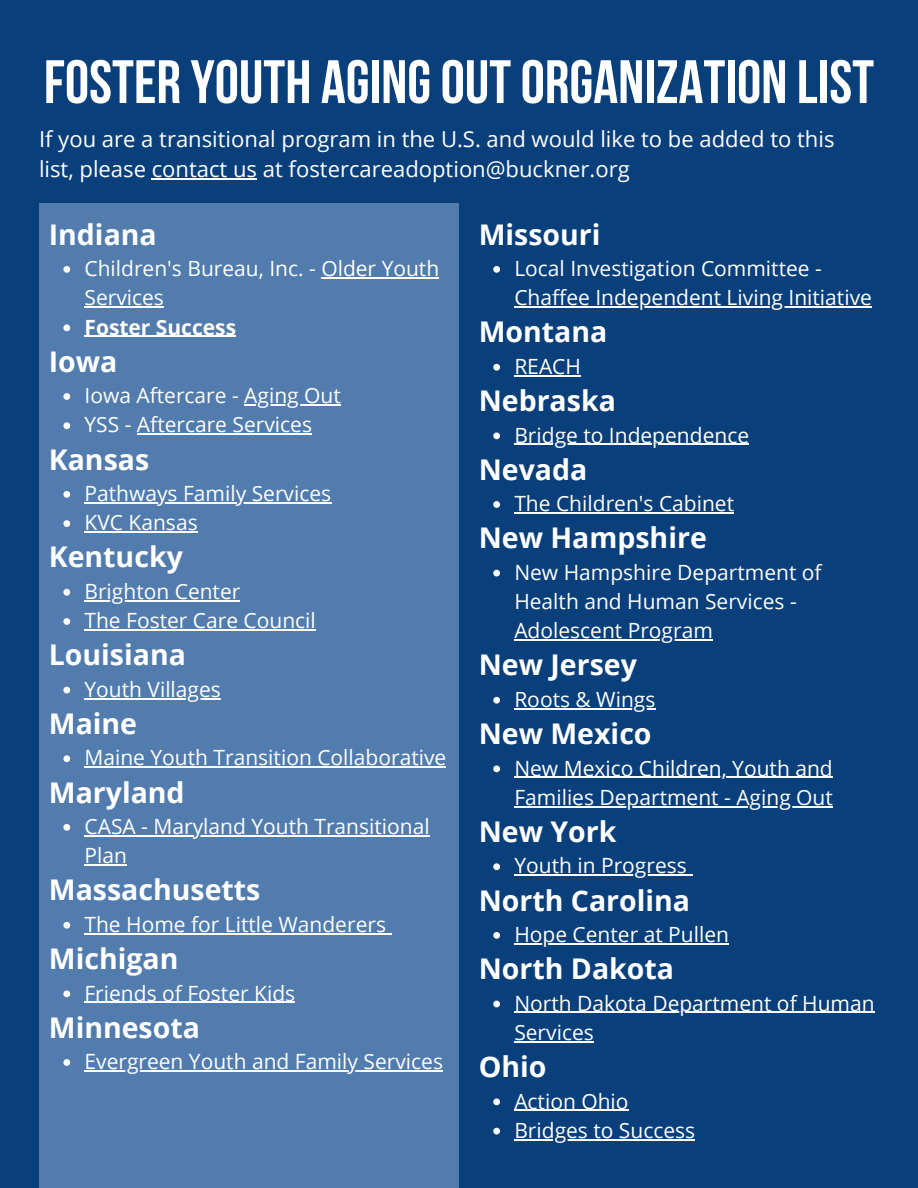
<style>
.page{position:relative;width:918px;height:1188px;background:#093f7b}
.page>*{position:absolute;margin:0;border:0;box-sizing:border-box;transform-origin:0 0}
.t1{font:61.2px "Bebas Neue Cyrillic";color:#fff}
.t2{font:700 28.5px "Open Sans";color:#fff}
.t3{font:22.05px/30.3px "Open Sans";color:#fff}
.t4{font:21px/29.2px "Open Sans";color:#fff}
.t5{font:700 21px "Open Sans";color:#fff}
</style>
<div class="page">
<div style="left:39px;top:203px;width:420px;height:985px;background:#517cad"></div>
<hr style="left:152px;top:178px;width:105px;height:1px;background:#fff">
<svg style="left:493px;top:266px;width:7px;height:7px"></svg>
<hr style="left:514px;top:306px;width:52px;height:2px;background:#fff">
<hr style="left:566px;top:306px;width:228px;height:2px;background:#fff">
<hr style="left:794px;top:306px;width:78px;height:2px;background:#fff">
<svg style="left:493px;top:364px;width:7px;height:7px"></svg>
<hr style="left:514px;top:375px;width:67px;height:1px;background:#fff">
<svg style="left:493px;top:432px;width:7px;height:7px"></svg>
<hr style="left:514px;top:444px;width:235px;height:1px;background:#fff">
<svg style="left:493px;top:501px;width:7px;height:7px"></svg>
<hr style="left:514px;top:512px;width:220px;height:1px;background:#fff">
<svg style="left:493px;top:570px;width:7px;height:6px"></svg>
<hr style="left:514px;top:639px;width:199px;height:2px;background:#fff">
<svg style="left:493px;top:697px;width:7px;height:7px"></svg>
<hr style="left:514px;top:708px;width:141px;height:1px;background:#fff">
<svg style="left:493px;top:765px;width:7px;height:7px"></svg>
<hr style="left:514px;top:777px;width:319px;height:1px;background:#fff">
<hr style="left:514px;top:806px;width:222px;height:1px;background:#fff">
<hr style="left:736px;top:806px;width:97px;height:1px;background:#fff">
<svg style="left:493px;top:863px;width:7px;height:7px"></svg>
<hr style="left:514px;top:875px;width:173px;height:1px;background:#fff">
<svg style="left:493px;top:932px;width:7px;height:7px"></svg>
<hr style="left:514px;top:943px;width:215px;height:1px;background:#fff">
<svg style="left:493px;top:1001px;width:7px;height:6px"></svg>
<hr style="left:514px;top:1012px;width:361px;height:1px;background:#fff">
<hr style="left:514px;top:1041px;width:80px;height:1px;background:#fff">
<svg style="left:493px;top:1098px;width:7px;height:7px"></svg>
<hr style="left:514px;top:1110px;width:115px;height:1px;background:#fff">
<svg style="left:493px;top:1128px;width:7px;height:6px"></svg>
<hr style="left:514px;top:1139px;width:181px;height:1px;background:#fff">
<svg style="left:63px;top:266px;width:7px;height:7px"></svg>
<hr style="left:321px;top:277px;width:118px;height:1px;background:#fff">
<hr style="left:84px;top:306px;width:80px;height:2px;background:#fff">
<svg style="left:63px;top:324px;width:7px;height:7px"></svg>
<svg style="left:84px;top:336px;width:45px;height:1px"></svg>
<hr style="left:129px;top:336px;width:107px;height:1px;background:#fff">
<svg style="left:63px;top:393px;width:7px;height:7px"></svg>
<hr style="left:244px;top:404px;width:97px;height:1px;background:#fff">
<svg style="left:63px;top:422px;width:7px;height:7px"></svg>
<svg style="left:137px;top:434px;width:28px;height:1px"></svg>
<hr style="left:165px;top:434px;width:147px;height:1px;background:#fff">
<svg style="left:63px;top:491px;width:7px;height:7px"></svg>
<svg style="left:84px;top:502px;width:13px;height:1px"></svg>
<hr style="left:97px;top:502px;width:234px;height:1px;background:#fff">
<svg style="left:63px;top:520px;width:7px;height:7px"></svg>
<hr style="left:84px;top:531px;width:114px;height:2px;background:#fff">
<svg style="left:63px;top:589px;width:7px;height:7px"></svg>
<hr style="left:84px;top:600px;width:156px;height:1px;background:#fff">
<svg style="left:63px;top:618px;width:7px;height:7px"></svg>
<hr style="left:84px;top:629px;width:232px;height:1px;background:#fff">
<svg style="left:63px;top:687px;width:7px;height:6px"></svg>
<hr style="left:84px;top:698px;width:137px;height:1px;background:#fff">
<svg style="left:63px;top:755px;width:7px;height:7px"></svg>
<hr style="left:84px;top:767px;width:362px;height:1px;background:#fff">
<svg style="left:63px;top:824px;width:7px;height:7px"></svg>
<hr style="left:84px;top:835px;width:69px;height:1px;background:#fff">
<hr style="left:153px;top:835px;width:277px;height:1px;background:#fff">
<hr style="left:84px;top:864px;width:43px;height:2px;background:#fff">
<svg style="left:63px;top:922px;width:7px;height:7px"></svg>
<hr style="left:84px;top:933px;width:302px;height:1px;background:#fff">
<svg style="left:63px;top:990px;width:7px;height:7px"></svg>
<hr style="left:84px;top:1002px;width:211px;height:1px;background:#fff">
<svg style="left:63px;top:1059px;width:7px;height:7px"></svg>
<hr style="left:84px;top:1070px;width:359px;height:1px;background:#fff">
<p class="t1" style="left:44px;top:57px;width:832px">FOSTER YOUTH AGINGOUTORGANIZATION LIST</p>
<h1 class="t3" style="left:39px;top:123px;width:797px">If you are a transitional program in the U.S. and would like to be added to this list, please contact us at fostercareadoption@buckner.org</h1>
<h2 class="t2" style="left:49px;top:214px;width:110px">Indiana</h2>
<p class="t4" style="left:84px;top:253px;width:356px">Children's Bureau, Inc. - Older Youth<br>Services</p>
<h2 class="t5" style="left:84px;top:312px;width:153px">Foster Success</h2>
<p class="t2" style="left:49px;top:341px;width:70px">Iowa</p>
<h2 class="t4" style="left:84px;top:380px;width:258px">Iowa Aftercare - Aging Out</h2>
<p class="t4" style="left:84px;top:410px;width:229px">YSS - Aftercare Services</p>
<h2 class="t2" style="left:49px;top:439px;width:102px">Kansas</h2>
<p class="t4" style="left:84px;top:478px;width:248px">Pathways Family Services</p>
<h2 class="t4" style="left:84px;top:508px;width:115px">KVC Kansas</h2>
<p class="t2" style="left:49px;top:537px;width:136px">Kentucky</p>
<h2 class="t4" style="left:84px;top:576px;width:157px">Brighton Center</h2>
<p class="t4" style="left:84px;top:605px;width:233px">The Foster Care Council</p>
<h2 class="t2" style="left:49px;top:635px;width:139px">Louisiana</h2>
<p class="t4" style="left:84px;top:674px;width:138px">Youth Villages</p>
<h2 class="t2" style="left:49px;top:704px;width:90px">Maine</h2>
<p class="t4" style="left:84px;top:743px;width:363px">Maine Youth Transition Collaborative</p>
<h2 class="t2" style="left:49px;top:772px;width:137px">Maryland</h2>
<p class="t4" style="left:84px;top:811px;width:347px">CASA - Maryland Youth Transitional</p>
<h2 class="t4" style="left:84px;top:841px;width:44px">Plan</h2>
<h2 class="t2" style="left:49px;top:870px;width:213px">Massachusetts</h2>
<p class="t4" style="left:84px;top:909px;width:303px">The Home for Little Wanderers</p>
<h2 class="t2" style="left:49px;top:939px;width:131px">Michigan</h2>
<p class="t4" style="left:84px;top:978px;width:212px">Friends of Foster Kids</p>
<h2 class="t2" style="left:49px;top:1007px;width:153px">Minnesota</h2>
<p class="t4" style="left:84px;top:1046px;width:360px">Evergreen Youth and Family Services</p>
<h2 class="t2" style="left:479px;top:214px;width:123px">Missouri</h2>
<p class="t4" style="left:514px;top:253px;width:359px">Local Investigation Committee -<br>Chaffee Independent Living Initiative</p>
<p class="t2" style="left:479px;top:312px;width:130px">Montana</p>
<p class="t4" style="left:514px;top:351px;width:68px">REACH</p>
<p class="t2" style="left:479px;top:381px;width:139px">Nebraska</p>
<h2 class="t4" style="left:514px;top:420px;width:236px">Bridge to Independence</h2>
<p class="t2" style="left:479px;top:449px;width:110px">Nevada</p>
<p class="t4" style="left:514px;top:488px;width:221px">The Children's Cabinet</p>
<h2 class="t2" style="left:479px;top:518px;width:230px">New Hampshire</h2>
<p class="t4" style="left:514px;top:557px;width:309px">New Hampshire Department of<br>Health and Human Services -</p>
<p class="t4" style="left:514px;top:616px;width:200px">Adolescent Program</p>
<p class="t2" style="left:479px;top:645px;width:160px">New Jersey</p>
<p class="t4" style="left:514px;top:684px;width:143px">Roots &amp; Wings</p>
<h2 class="t2" style="left:479px;top:714px;width:174px">New Mexico</h2>
<p class="t4" style="left:514px;top:753px;width:320px">New Mexico Children, Youth and</p>
<p class="t4" style="left:514px;top:782px;width:320px">Families Department - Aging Out</p>
<h2 class="t2" style="left:479px;top:812px;width:139px">New York</h2>
<h2 class="t4" style="left:514px;top:851px;width:174px">Youth in Progress</h2>
<p class="t2" style="left:479px;top:880px;width:213px">North Carolina</p>
<h2 class="t4" style="left:514px;top:919px;width:216px">Hope Center at Pullen</h2>
<p class="t2" style="left:479px;top:949px;width:197px">North Dakota</p>
<h2 class="t4" style="left:514px;top:988px;width:362px">North Dakota Department of Human<br>Services</h2>
<p class="t2" style="left:479px;top:1047px;width:69px">Ohio</p>
<h2 class="t4" style="left:514px;top:1086px;width:116px">Action Ohio</h2>
<p class="t4" style="left:514px;top:1115px;width:182px">Bridges to Success</p>
</div>
